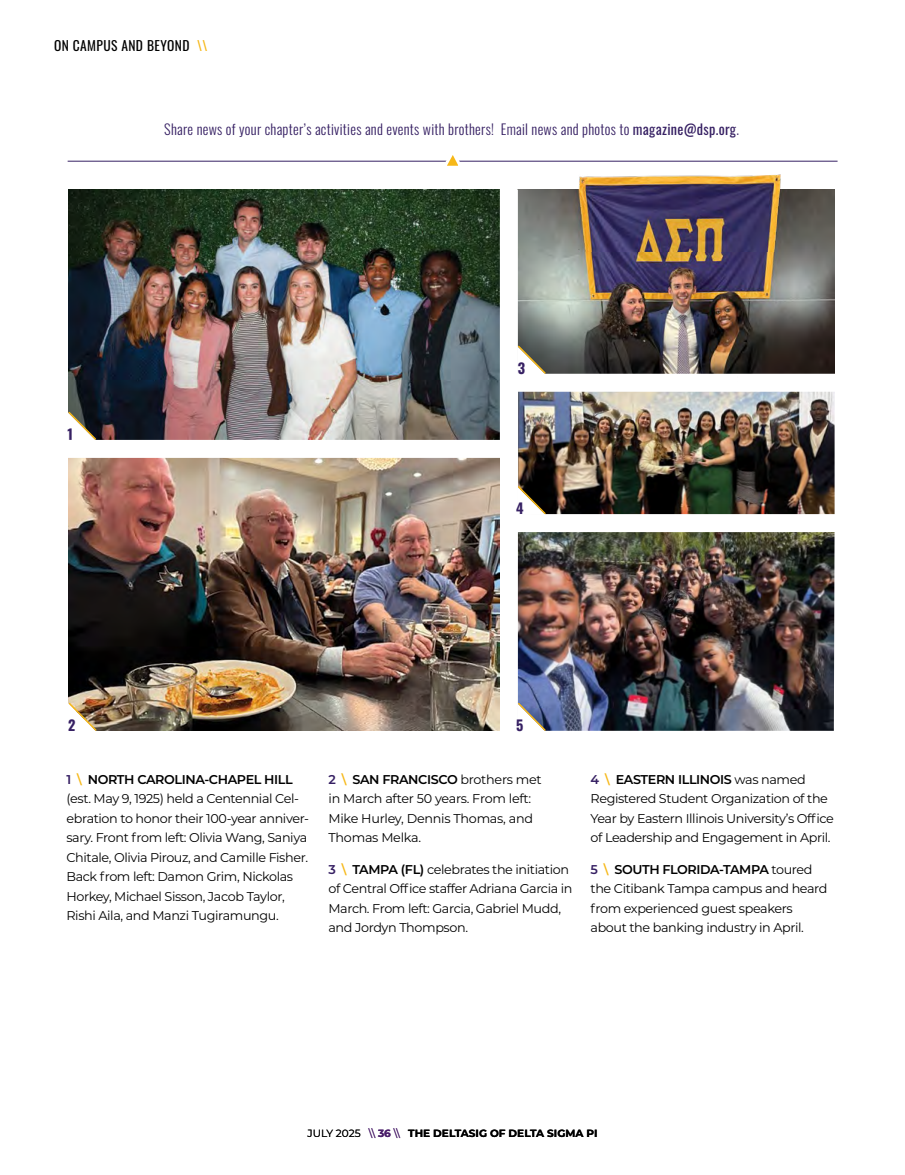
<style>
.page{position:relative;width:905px;height:1175px;background:#fff}
.page>*{position:absolute;margin:0;border:0;box-sizing:border-box;transform-origin:0 0}
.t1{font:300 14.25px "Oswald";letter-spacing:.02em;color:#362063}
.t2{font:700 14.25px "Oswald";color:#362063}
.t3{font:13.5px "Oswald";letter-spacing:.03em;color:#000}
.t4{font:12.75px/19.5px "Montserrat";letter-spacing:-.03em;color:#000}
.t5{font:700 10.5px "Montserrat";color:#000}
.t6{font:10.5px "Montserrat";color:#000}
.s1{color:#f6b819}
.s2{font-weight:400}
.s3{font-weight:600;color:#362063}
.s4{font-weight:600;color:#f6b819}
.s5{font-weight:600}
.s6{color:#4a1e6a}
.s7{font-weight:700;color:#4a1e6a}
</style>
<div class="page">
<img style="left:518px;top:532px;width:316px;height:199px">
<img style="left:518px;top:392px;width:316px;height:122px">
<hr style="left:68px;top:161px;width:769px;height:1px;background:#362063">
<svg style="left:439px;top:155px;width:27px;height:11px"></svg>
<img style="left:68px;top:189px;width:431px;height:251px">
<img style="left:518px;top:189px;width:316px;height:185px">
<img style="left:69px;top:458px;width:430px;height:273px">
<svg style="left:517px;top:701px;width:30px;height:30px"></svg>
<svg style="left:68px;top:410px;width:29px;height:30px"></svg>
<svg style="left:68px;top:701px;width:30px;height:30px"></svg>
<svg style="left:517px;top:344px;width:30px;height:30px"></svg>
<img style="left:732px;top:391px;width:5px;height:4px">
<svg style="left:518px;top:485px;width:29px;height:30px"></svg>
<img style="left:578px;top:174px;width:203px;height:77px">
<p class="t3" style="left:54px;top:34px;width:155px">ON CAMPUS AND BEYOND <span class="s1">\\</span></p>
<p class="t1" style="left:164px;top:116px;width:576px">Share news of your chapter’s activities and events with brothers! Email news and photos to <span class="s2">magazine@dsp.org</span>.</p>
<p class="t2" style="left:68px;top:426px;width:7px">1</p>
<p class="t2" style="left:518px;top:360px;width:9px">3</p>
<p class="t2" style="left:516px;top:501px;width:9px">4</p>
<p class="t2" style="left:68px;top:717px;width:9px">2</p>
<p class="t2" style="left:516px;top:717px;width:9px">5</p>
<p class="t4" style="left:66px;top:769px;width:244px"><span class="s3">1</span> <span class="s4">\</span> <span class="s5">NORTH CAROLINA-CHAPEL HILL </span>(est. May 9, 1925) held a Centennial Cel&shy;ebration to honor their 100-year anniver&shy;sary. Front from left: Olivia Wang, Saniya Chitale, Olivia Pirouz, and Camille Fisher.<br>Back from left: Damon Grim, Nickolas Horkey, Michael Sisson, Jacob Taylor, Rishi Aila, and Manzi Tugiramungu.</p>
<p class="t4" style="left:328px;top:769px;width:215px"><span class="s3">2</span> <span class="s4">\</span> <span class="s5">SAN FRANCISCO</span> brothers met in March after 50 years. From left:<br>Mike Hurley, Dennis Thomas, and<br>Thomas Melka.</p>
<p class="t4" style="left:328px;top:859px;width:245px"><span class="s3">3</span> <span class="s4">\</span> <span class="s5">TAMPA (FL)</span> celebrates the initiation of Central Office staffer Adriana Garcia in March. From left: Garcia, Gabriel Mudd, and Jordyn Thompson.</p>
<p class="t4" style="left:590px;top:769px;width:245px"><span class="s3">4</span> <span class="s4">\</span> <span class="s5">EASTERN ILLINOIS</span> was named Registered Student Organization of the Year by Eastern Illinois University’s Office of Leadership and Engagement in April.</p>
<p class="t4" style="left:590px;top:859px;width:238px"><span class="s3">5</span> <span class="s4">\</span> <span class="s5">SOUTH FLORIDA-TAMPA</span> toured the Citibank Tampa campus and heard from experienced guest speakers about the banking industry in April.</p>
<p class="t6" style="left:307px;top:1125px;width:94px">JULY 2025 <span class="s6">\\</span> <span class="s7">36</span> <span class="s6">\\</span></p>
<p class="t5" style="left:408px;top:1125px;width:191px">THE DELTASIG OF DELTA SIGMA PI</p>
</div>
